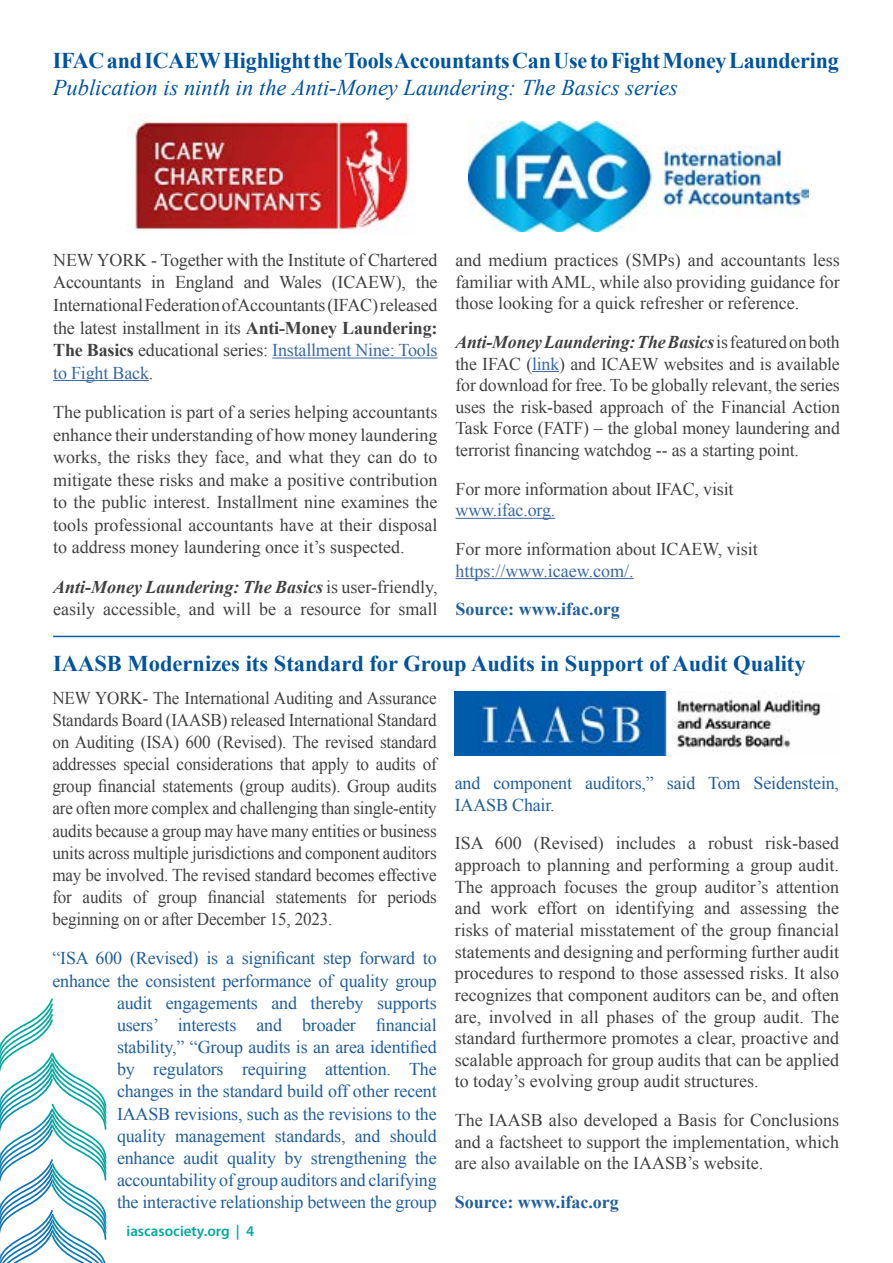
<style>
.page{position:relative;width:893px;height:1263px;background:#fff}
.page>*{position:absolute;margin:0;border:0;box-sizing:border-box;transform-origin:0 0}
.t1{font:700 22.5px "Times New Roman";color:#00539f}
.t2{font:italic 22.5px "Times New Roman";color:#00539f}
.t3{font:18px/21.6px "Times New Roman";letter-spacing:-.01em;color:#414042;text-align:justify}
.t4{font:18px/22.2px "Times New Roman";letter-spacing:-.01em;color:#215e9e}
.t5{font:18px/22.2px "Times New Roman";letter-spacing:-.01em;color:#414042;text-align:right;scale:.95 1}
.t6{font:italic 700 18px/22.5px "Times New Roman";color:#414042;text-align:right}
.t7{font:700 18px "Times New Roman";color:#215e9e}
.t8{font:18px "Times New Roman";color:#3a68a5}
.t9{font:600 15px "Myriad Pro";color:#04aa9d}
.s1{font-weight:700}
.s2{color:#3a68a5}
.s3{font-weight:400;font-style:normal}
.s4{font-weight:700;font-style:italic}
</style>
<div class="page">
<svg style="left:0;top:998px;width:106px;height:265px"></svg>
<hr style="left:272px;top:358px;width:165px;height:1px;background:#3a68a5">
<hr style="left:53px;top:380px;width:96px;height:1px;background:#3a68a5">
<svg style="left:532px;top:371px;width:27px;height:1px"></svg>
<hr style="left:455px;top:518px;width:100px;height:1px;background:#3a68a5">
<hr style="left:455px;top:578px;width:179px;height:1px;background:#3a68a5">
<img style="left:129px;top:116px;width:285px;height:117px">
<img style="left:468px;top:121px;width:340px;height:111px">
<hr style="left:53px;top:636px;width:787px;height:1px;background:#005daa">
<img style="left:455px;top:691px;width:366px;height:64px">
<p class="t1" style="left:53px;top:45px;width:787px">IFACandICAEWHighlighttheToolsAccountantsCanUsetoFightMoneyLaundering</p>
<p class="t2" style="left:53px;top:72px;width:627px">Publication is ninth in the Anti-Money Laundering: The Basics series</p>
<p class="t3" style="left:53px;top:248px;width:386px;line-height:22.5px;text-align:right">NEW YORK - Together with the Institute of Chartered the</p>
<p class="t3" style="left:151px;top:271px;width:15px">in</p>
<p class="t3" style="left:175px;top:271px;width:60px">England</p>
<p class="t3" style="left:244px;top:271px;width:27px">and</p>
<p class="t3" style="left:279px;top:271px;width:44px">Wales</p>
<p class="t3" style="left:332px;top:271px;width:76px">(ICAEW ,)</p>
<p class="t3" style="left:53px;top:271px;width:386px;line-height:22.5px;text-align:left">Accountants InternationalFederationofAccountants(IFAC)released the latest installment in its <span class="s1">Anti-Money Laundering:<br>The Basics</span> educational series: <span class="s2">Installment Nine: Tools to Fight Back</span>.</p>
<p class="t3" style="left:53px;top:400px;width:386px;line-height:22.5px">The publication is part of a series helping accountants enhance their understanding of how money laundering works, the risks they face, and what they can do to mitigate these risks and make a positive contribution to the public interest. Installment nine examines the tools professional accountants have at their disposal to address money laundering once s’i t suspected.</p>
<p class="t6" style="left:53px;top:575px;width:386px">Anti-Money Laundering: The Basics <span class="s3">is user-friendly, small</span></p>
<p class="t3" style="left:53px;top:598px;width:43px">easily</p>
<p class="t3" style="left:103px;top:598px;width:79px">accessible,</p>
<p class="t3" style="left:189px;top:598px;width:27px">and</p>
<p class="t3" style="left:223px;top:598px;width:30px">will</p>
<p class="t3" style="left:259px;top:598px;width:18px">be</p>
<p class="t3" style="left:369px;top:598px;width:22px">for</p>
<p class="t3" style="left:300px;top:598px;width:62px">resource</p>
<p class="t3" style="left:284px;top:598px;width:9px">a</p>
<p class="t3" style="left:455px;top:249px;width:386px">and medium practices (SMPs) and accountants less familiar with AML, while also providing guidance for those looking for a quick refresher or reference.</p>
<p class="t3" style="left:455px;top:331px;width:386px"><span class="s4">Anti-MoneyLaundering:TheBasics</span>isfeaturedonboth the IFAC (<span class="s2">link</span>) and ICAEW websites and is available for download for free. To be globally relevant, the series uses the risk-based approach of the Financial Action Task Force (FATF) – the global money laundering and terrorist financing watchdog -- as a starting point.</p>
<p class="t3" style="left:455px;top:478px;width:280px">For more information about IFAC, visit</p>
<p class="t8" style="left:455px;top:498px;width:101px">www.ifac.org.</p>
<p class="t3" style="left:455px;top:538px;width:304px">For more information about ICAEW, visit</p>
<p class="t8" style="left:455px;top:558px;width:180px">https://www.icaew.com/.</p>
<p class="t7" style="left:455px;top:597px;width:166px">Source: www.ifac.org</p>
<p class="t1" style="left:53px;top:648px;width:754px">IAASB Modernizes its Standard for Group Audits in Support of Audit Quality</p>
<p class="t5" style="left:52px;top:686px;width:406px">NEW YORK- The International Auditing and Assurance Standards Board (IAASB) released International Standard on Auditing (ISA) 600 (Revised .) The revised standard addresses special considerations that apply to audits of group financial statements (group audits .) Group audits are often more complex and challenging than single-entity audits because a group may have many entities or business units across multiple jurisdictions and component auditors may be involved. The revised standard becomes effective periods</p>
<p class="t5" style="left:83px;top:886px;width:44px">audits</p>
<p class="t5" style="left:208px;top:886px;width:62px">financial</p>
<p class="t5" style="left:52px;top:886px;width:296px;text-align:left">for<br>beginning on or after December 15, 2023.</p>
<p class="t4" style="left:52px;top:947px;width:386px;text-align:right">“ISA 600 (Revised) is a significant step forward to enhance the consistent performance of quality group supports</p>
<p class="t5" style="left:133px;top:886px;width:16px">of</p>
<p class="t5" style="left:357px;top:886px;width:22px">for</p>
<p class="t5" style="left:276px;top:886px;width:76px">statements</p>
<p class="t5" style="left:158px;top:886px;width:43px">group</p>
<p class="t4" style="left:117px;top:991px;width:37px">audit</p>
<p class="t4" style="left:271px;top:991px;width:27px">and</p>
<p class="t4" style="left:311px;top:991px;width:54px">thereby</p>
<p class="t4" style="left:166px;top:991px;width:94px">engagements</p>
<p class="t4" style="left:178px;top:1013px;width:60px">interests</p>
<p class="t4" style="left:256px;top:1013px;width:27px">and</p>
<p class="t4" style="left:302px;top:1013px;width:55px">broader</p>
<p class="t4" style="left:376px;top:1013px;width:62px">financial</p>
<p class="t4" style="left:117px;top:1013px;width:44px">users’</p>
<p class="t4" style="left:117px;top:1036px;width:321px">stability,” “Group audits is an area identified</p>
<p class="t4" style="left:409px;top:1058px;width:29px">The</p>
<p class="t4" style="left:117px;top:1058px;width:19px">by</p>
<p class="t4" style="left:117px;top:1080px;width:321px">changes in the standard build off other recent</p>
<p class="t4" style="left:117px;top:1102px;width:321px">IAASB revisions, such as the revisions to the</p>
<p class="t4" style="left:390px;top:1124px;width:49px">should</p>
<p class="t4" style="left:153px;top:1058px;width:72px">regulators</p>
<p class="t4" style="left:242px;top:1058px;width:66px">requiring</p>
<p class="t4" style="left:325px;top:1058px;width:67px">attention.</p>
<p class="t4" style="left:117px;top:1124px;width:50px">quality</p>
<p class="t4" style="left:275px;top:1124px;width:72px">standards,</p>
<p class="t4" style="left:355px;top:1124px;width:27px">and</p>
<p class="t4" style="left:175px;top:1124px;width:92px">management</p>
<p class="t4" style="left:117px;top:1146px;width:321px">enhance<br>accountability of group auditors and clarifying the interactive relationship between the group</p>
<p class="t4" style="left:183px;top:1146px;width:37px">audit</p>
<p class="t4" style="left:227px;top:1146px;width:50px">quality</p>
<p class="t4" style="left:285px;top:1146px;width:19px">by</p>
<p class="t4" style="left:311px;top:1146px;width:97px">strengthening</p>
<p class="t4" style="left:415px;top:1146px;width:23px">the</p>
<p class="t9" style="left:126px;top:1221px;width:129px">iascasociety.org 4|</p>
<p class="t4" style="left:455px;top:772px;width:102px;line-height:21.6px">and<br>IAASB Chair.</p>
<p class="t4" style="left:493px;top:772px;width:80px">component</p>
<p class="t4" style="left:585px;top:772px;width:70px">auditors,”</p>
<p class="t4" style="left:667px;top:772px;width:30px">said</p>
<p class="t4" style="left:708px;top:772px;width:34px">Tom</p>
<p class="t4" style="left:754px;top:772px;width:87px">Seidenstein,</p>
<p class="t3" style="left:534px;top:832px;width:71px">(Revised)</p>
<p class="t3" style="left:616px;top:832px;width:61px">includes</p>
<p class="t3" style="left:708px;top:832px;width:47px">robust</p>
<p class="t3" style="left:765px;top:832px;width:75px">risk-based</p>
<p class="t3" style="left:455px;top:832px;width:30px">ISA</p>
<p class="t3" style="left:455px;top:854px;width:386px">approach to planning and performing a group audit.</p>
<p class="t3" style="left:455px;top:876px;width:386px">The approach focuses the group auditor s’ attention</p>
<p class="t3" style="left:817px;top:897px;width:23px">the</p>
<p class="t3" style="left:495px;top:832px;width:28px">600</p>
<p class="t3" style="left:688px;top:832px;width:9px">a</p>
<p class="t3" style="left:455px;top:897px;width:386px;text-align:left">and<br>risks of material misstatement of the group financial statements and designing and performing further audit procedures to respond to those assessed risks. It also recognizes that component auditors can be, and often are, involved in all phases of the group audit. The standard furthermore promotes a clear, proactive and scalable approach for group audits that can be applied to today s’ evolving group audit structures.</p>
<p class="t3" style="left:455px;top:1109px;width:386px">The IAASB also developed a Basis for Conclusions and a factsheet to support the implementation, which are also available on the IAASB s’ website.</p>
<p class="t7" style="left:455px;top:1189px;width:166px">Source: www.ifac.org</p>
<p class="t3" style="left:491px;top:897px;width:38px">work</p>
<p class="t3" style="left:615px;top:897px;width:81px">identifying</p>
<p class="t3" style="left:704px;top:897px;width:27px">and</p>
<p class="t3" style="left:740px;top:897px;width:68px">assessing</p>
<p class="t3" style="left:538px;top:897px;width:41px">effort</p>
<p class="t3" style="left:587px;top:897px;width:19px">on</p>
</div>
